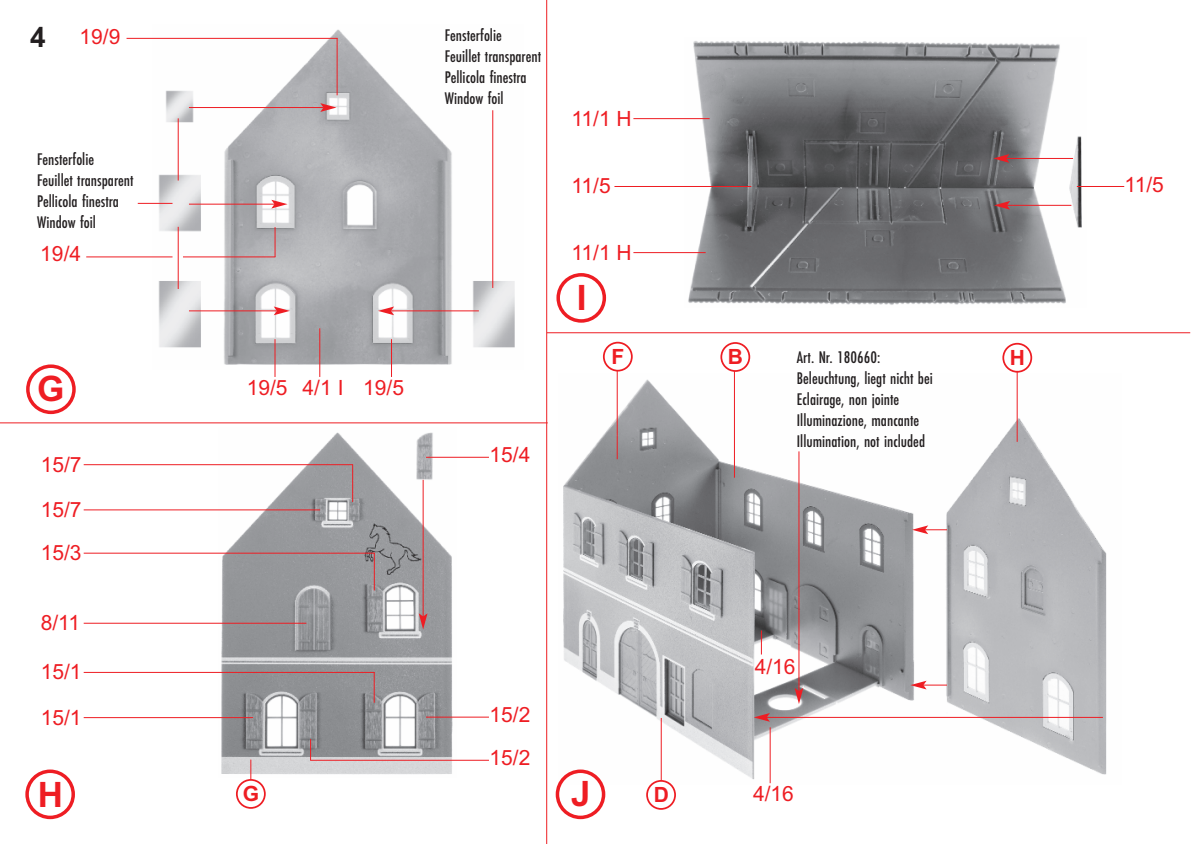
<style>
.page{position:relative;width:1191px;height:844px;background:#fff}
.page>*{position:absolute;margin:0;border:0;box-sizing:border-box;transform-origin:0 0}
.t1{font:700 35px "Arial";color:#ee1d23}
.t2{font:700 28px "Arial";color:#231f20}
.t3{font:21px "Arial";color:#ee1d23}
.t4{font:700 21px "Arial";color:#ee1d23}
.t5{font:17.5px/21px "Futura EF Medium Con";color:#231f20}
</style>
<div class="page">
<hr style="left:546px;top:0;width:1px;height:843px;background:#ee1d23">
<hr style="left:0;top:422px;width:548px;height:1px;background:#ee1d23">
<hr style="left:547px;top:332px;width:643px;height:1px;background:#ee1d23">
<img style="left:153px;top:29px;width:362px;height:340px">
<img style="left:218px;top:432px;width:238px;height:343px">
<img style="left:563px;top:373px;width:544px;height:411px">
<hr style="left:423px;top:479px;width:1px;height:137px;background:#ee1d23">
<svg style="left:419px;top:613px;width:8px;height:16px"></svg>
<hr style="left:798px;top:451px;width:1px;height:239px;background:#ee1d23">
<svg style="left:794px;top:687px;width:9px;height:16px"></svg>
<hr style="left:767px;top:716px;width:336px;height:1px;background:#ee1d23">
<svg style="left:753px;top:712px;width:17px;height:9px"></svg>
<svg style="left:910px;top:680px;width:37px;height:9px"></svg>
<svg style="left:912px;top:525px;width:35px;height:9px"></svg>
<img style="left:684px;top:41px;width:398px;height:264px">
<svg style="left:720px;top:342px;width:30px;height:30px"></svg>
<svg style="left:646px;top:779px;width:30px;height:30px"></svg>
<svg style="left:603px;top:341px;width:29px;height:30px"></svg>
<svg style="left:26px;top:364px;width:50px;height:50px"></svg>
<svg style="left:25px;top:769px;width:50px;height:50px"></svg>
<svg style="left:556px;top:273px;width:50px;height:49px"></svg>
<svg style="left:555px;top:769px;width:50px;height:50px"></svg>
<svg style="left:1002px;top:343px;width:30px;height:29px"></svg>
<hr style="left:189px;top:107px;width:134px;height:1px;background:#ee1d23">
<svg style="left:320px;top:103px;width:16px;height:9px"></svg>
<hr style="left:189px;top:204px;width:85px;height:1px;background:#ee1d23">
<svg style="left:271px;top:200px;width:16px;height:8px"></svg>
<hr style="left:189px;top:310px;width:88px;height:1px;background:#ee1d23">
<svg style="left:274px;top:306px;width:16px;height:9px"></svg>
<hr style="left:391px;top:310px;width:88px;height:1px;background:#ee1d23">
<svg style="left:378px;top:306px;width:16px;height:9px"></svg>
<hr style="left:138px;top:203px;width:34px;height:1px;background:#ee1d23">
<hr style="left:178px;top:118px;width:1px;height:62px;background:#ee1d23">
<hr style="left:178px;top:227px;width:1px;height:62px;background:#ee1d23">
<hr style="left:492px;top:110px;width:1px;height:178px;background:#ee1d23">
<hr style="left:734px;top:371px;width:1px;height:106px;background:#ee1d23">
<hr style="left:617px;top:371px;width:1px;height:88px;background:#ee1d23">
<hr style="left:1016px;top:371px;width:1px;height:70px;background:#ee1d23">
<hr style="left:274px;top:339px;width:1px;height:38px;background:#ee1d23">
<hr style="left:391px;top:339px;width:1px;height:38px;background:#ee1d23">
<hr style="left:319px;top:328px;width:1px;height:49px;background:#ee1d23">
<hr style="left:769px;top:727px;width:1px;height:56px;background:#ee1d23">
<svg style="left:761px;top:630px;width:1px;height:24px"></svg>
<hr style="left:183px;top:256px;width:92px;height:1px;background:#ee1d23">
<hr style="left:86px;top:256px;width:86px;height:1px;background:#ee1d23">
<hr style="left:126px;top:38px;width:211px;height:1px;background:#ee1d23">
<hr style="left:275px;top:227px;width:1px;height:30px;background:#ee1d23">
<hr style="left:337px;top:38px;width:1px;height:57px;background:#ee1d23">
<hr style="left:84px;top:717px;width:169px;height:1px;background:#ee1d23">
<hr style="left:84px;top:671px;width:291px;height:1px;background:#ee1d23">
<hr style="left:374px;top:672px;width:1px;height:30px;background:#ee1d23">
<hr style="left:84px;top:509px;width:236px;height:1px;background:#ee1d23">
<hr style="left:84px;top:464px;width:269px;height:1px;background:#ee1d23">
<hr style="left:352px;top:464px;width:1px;height:38px;background:#ee1d23">
<hr style="left:84px;top:552px;width:291px;height:1px;background:#ee1d23">
<hr style="left:84px;top:622px;width:222px;height:1px;background:#ee1d23">
<hr style="left:374px;top:552px;width:1px;height:38px;background:#ee1d23">
<svg style="left:310px;top:739px;width:1px;height:21px"></svg>
<svg style="left:236px;top:759px;width:30px;height:49px"></svg>
<hr style="left:661px;top:717px;width:1px;height:63px;background:#ee1d23">
<hr style="left:426px;top:716px;width:63px;height:1px;background:#ee1d23">
<hr style="left:426px;top:456px;width:63px;height:1px;background:#ee1d23">
<hr style="left:311px;top:759px;width:178px;height:1px;background:#ee1d23">
<hr style="left:633px;top:118px;width:76px;height:1px;background:#ee1d23">
<hr style="left:633px;top:252px;width:72px;height:1px;background:#ee1d23">
<hr style="left:614px;top:186px;width:137px;height:1px;background:#ee1d23">
<hr style="left:1076px;top:186px;width:48px;height:1px;background:#ee1d23">
<hr style="left:1006px;top:158px;width:67px;height:1px;background:#ee1d23">
<svg style="left:993px;top:154px;width:16px;height:9px"></svg>
<hr style="left:1007px;top:205px;width:64px;height:1px;background:#ee1d23">
<svg style="left:994px;top:201px;width:16px;height:9px"></svg>
<h2 class="t2" style="left:30px;top:21px;width:17px">4</h2>
<p class="t3" style="left:79px;top:24px;width:42px">19/9</p>
<p class="t5" style="left:37px;top:149px;width:98px">Fensterfolie<br>Feuillet transparent<br>Pellicola finestra<br>Window foil</p>
<p class="t3" style="left:40px;top:241px;width:42px">19/4</p>
<h1 class="t1" style="left:37px;top:368px;width:29px">G</h1>
<p class="t3" style="left:41px;top:452px;width:42px">15/7</p>
<p class="t3" style="left:41px;top:497px;width:42px">15/7</p>
<p class="t3" style="left:41px;top:540px;width:42px">15/3</p>
<p class="t3" style="left:41px;top:610px;width:41px">8/11</p>
<p class="t3" style="left:41px;top:659px;width:42px">15/1</p>
<p class="t3" style="left:41px;top:704px;width:42px">15/1</p>
<h1 class="t1" style="left:38px;top:774px;width:27px">H</h1>
<p class="t3" style="left:247px;top:375px;width:159px">19/5 4/1 I 19/5</p>
<p class="t5" style="left:445px;top:26px;width:98px">Fensterfolie<br>Feuillet transparent<br>Pellicola finestra<br>Window foil</p>
<p class="t3" style="left:489px;top:443px;width:42px">15/4</p>
<p class="t3" style="left:571px;top:106px;width:62px">11/1 H</p>
<p class="t3" style="left:571px;top:174px;width:41px">11/5</p>
<p class="t3" style="left:1124px;top:172px;width:41px">11/5</p>
<p class="t3" style="left:571px;top:240px;width:62px">11/1 H</p>
<h1 class="t1" style="left:577px;top:277px;width:11px">I</h1>
<p class="t4" style="left:611px;top:344px;width:14px">F</p>
<p class="t4" style="left:728px;top:344px;width:17px">B</p>
<p class="t5" style="left:797px;top:347px;width:85px">Art. Nr. 180660:</p>
<p class="t4" style="left:1010px;top:345px;width:17px">H</p>
<p class="t5" style="left:797px;top:368px;width:137px">Beleuchtung, liegt nicht bei<br>Eclairage, non jointe<br>Illuminazione, mancante<br>Illumination, not included</p>
<p class="t3" style="left:489px;top:702px;width:42px">15/2</p>
<p class="t3" style="left:489px;top:745px;width:42px">15/2</p>
<p class="t3" style="left:754px;top:654px;width:42px">4/16</p>
<p class="t4" style="left:243px;top:781px;width:18px">G</p>
<h1 class="t1" style="left:571px;top:773px;width:21px">J</h1>
<p class="t4" style="left:653px;top:781px;width:17px">D</p>
<p class="t3" style="left:753px;top:781px;width:42px">4/16</p>
</div>
